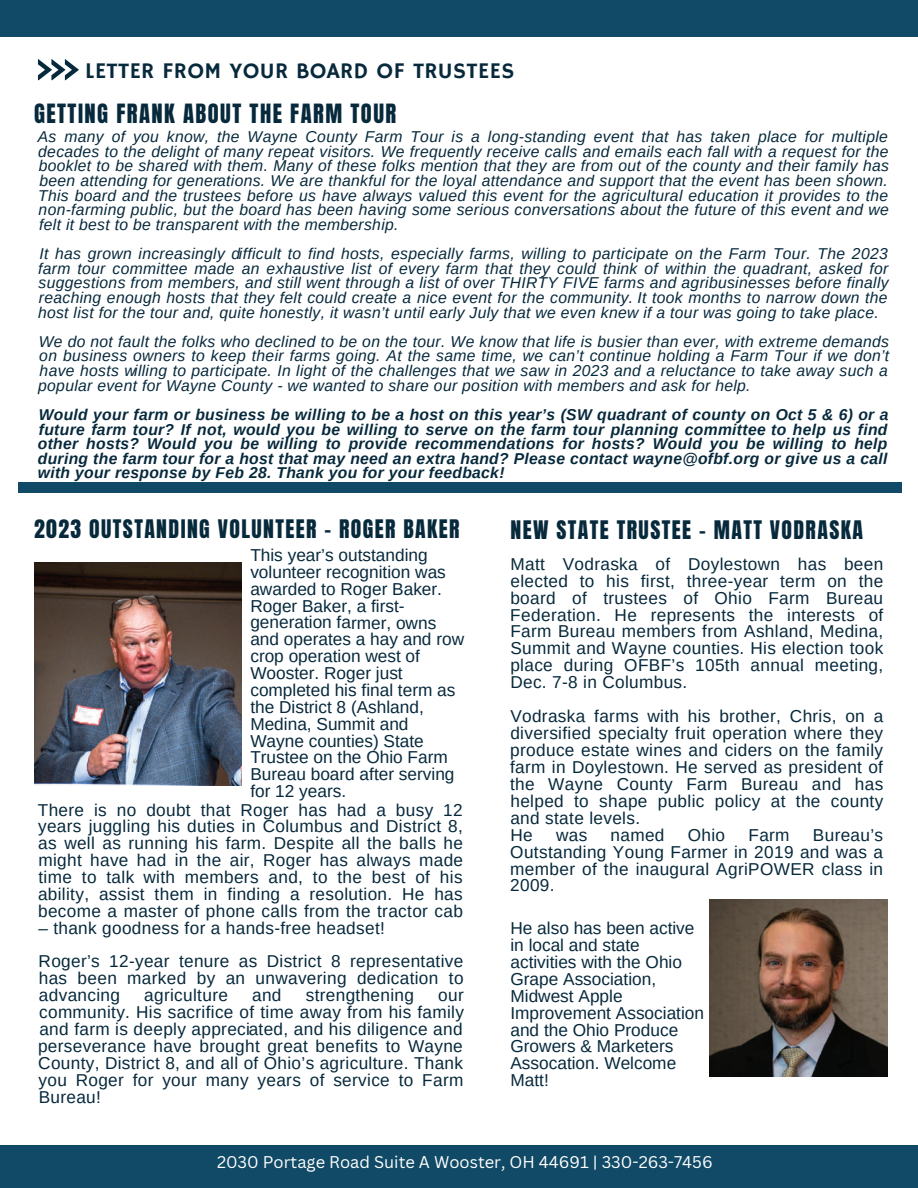
<style>
.page{position:relative;width:918px;height:1188px;background:#fff}
.page>*{position:absolute;margin:0;border:0;box-sizing:border-box;transform-origin:0 0}
.t1{font:22.5px "Anton";letter-spacing:.065em;color:#07293c}
.t2{font:22.35px "Hammersmith One";letter-spacing:.015em;color:#07293c}
.t3{font:21.75px "Anton";letter-spacing:.065em;color:#07293c}
.t4{font:17.25px/17px "Arimo";letter-spacing:.02em;color:#07293c;text-align:justify}
.t5{font:17.25px/16.8px "Arimo";color:#07293c}
.t6{font:16.5px "Canva Sans";color:#fff}
.t7{font:italic 15.75px/14.7px "Arimo";letter-spacing:.02em;color:#07293c;text-align:justify}
.t8{font:italic 700 15.75px/14.5px "Arimo";letter-spacing:.02em;color:#07293c;text-align:justify}
</style>
<div class="page">
<svg style="left:38px;top:59px;width:41px;height:21px"></svg>
<div style="left:0;top:0;width:918px;height:37px;background:#104a66"></div>
<div style="left:0;top:1145px;width:918px;height:43px;background:#104a66"></div>
<div style="left:19px;top:482px;width:883px;height:11px;background:#104a66"></div>
<img style="left:34px;top:562px;width:207px;height:224px">
<img style="left:710px;top:900px;width:178px;height:176px">
<h2 class="t2" style="left:85px;top:58px;width:431px">LETTER FROM YOUR BOARD OF TRUSTEES</h2>
<h1 class="t1" style="left:34px;top:102px;width:364px">GETTING FRANK ABOUT THE FARM TOUR</h1>
<p class="t7" style="left:38px;top:129px;width:853px">As many of you know, the Wayne County Farm Tour is a long-standing event that has taken place for multiple decades to the delight of many repeat visitors. We frequently receive calls and emails each fall with a request for the booklet to be shared with them. Many of these folks mention that they are from out of the county and their family has been attending for generations. We are thankful for the loyal attendance and support that the event has been shown.<br>This board and the trustees before us have always valued this event for the agricultural education it provides to the non-farming public, but the board has been having some serious conversations about the future of this event and we felt it best to be transparent with the membership.</p>
<p class="t7" style="left:38px;top:246px;width:852px">It has grown increasingly difficult to find hosts, especially farms, willing to participate on the Farm Tour. The 2023 farm tour committee made an exhaustive list of every farm that they could think of within the quadrant, asked for suggestions from members, and still went through a list of over THIRTY FIVE farms and agribusinesses before finally reaching enough hosts that they felt could create a nice event for the community. It took months to narrow down the host list for the tour and, quite honestly, it wasn’t until early July that we even knew if a tour was going to take place.</p>
<p class="t7" style="left:38px;top:334px;width:853px">We do not fault the folks who declined to be on the tour. We know that life is busier than ever, with extreme demands on business owners to keep their farms going. At the same time, we can’t continue holding a Farm Tour if we don’t have hosts willing to participate. In light of the challenges that we saw in 2023 and a reluctance to take away such a popular event for Wayne County - we wanted to share our position with members and ask for help.</p>
<p class="t8" style="left:38px;top:407px;width:852px">Would your farm or business be willing to be a host on this year’s (SW quadrant of county on Oct 5 &amp; 6) or a future farm tour? If not, would you be willing to serve on the farm tour planning committee to help us find other hosts? Would you be willing to provide recommendations for hosts? Would you be willing to help during the farm tour for a host that may need an extra hand? Please contact wayne@ofbf.org or give us a call with your response by Feb 28. Thank you for your feedback!</p>
<h3 class="t3" style="left:34px;top:518px;width:427px">2023 OUTSTANDING VOLUNTEER - ROGER BAKER</h3>
<h3 class="t3" style="left:510px;top:518px;width:354px">NEW STATE TRUSTEE - MATT VODRASKA</h3>
<p class="t5" style="left:250px;top:547px;width:215px">This year’s outstanding volunteer recognition was awarded to Roger Baker.<br>Roger Baker, a first&shy;generation farmer, owns and operates a hay and row crop operation west of<br>Wooster. Roger just completed his final term as the District 8 (Ashland,<br>Medina, Summit and<br>Wayne counties) State<br>Trustee on the Ohio Farm<br>Bureau board after serving for 12 years.</p>
<p class="t4" style="left:510px;top:555px;width:375px">Matt Vodraska of Doylestown has been elected to his first, three-year term on the board of trustees of Ohio Farm Bureau Federation. He represents the interests of Farm Bureau members from Ashland, Medina, Summit and Wayne counties. His election took place during OFBF’s 105th annual meeting, Dec. 7-8 in Columbus.</p>
<p class="t4" style="left:510px;top:708px;width:375px;text-align:left">Vodraska farms with his brother, Chris, on a diversified specialty fruit operation where they produce estate wines and ciders on the family farm in Doylestown. He served as president of the Wayne County Farm Bureau and has helped to shape public policy at the county and state levels.<br>He</p>
<p class="t4" style="left:38px;top:801px;width:427px">There is no doubt that Roger has had a busy 12 years juggling his duties in Columbus and District 8, as well as running his farm. Despite all the balls he might have had in the air, Roger has always made time to talk with members and, to the best of his ability, assist them in finding a resolution. He has become a master of phone calls from the tractor cab</p>
<p class="t4" style="left:38px;top:911px;width:427px;line-height:33.8px">– thank goodness for a hands-free headset!<br>Roger’s 12-year tenure as District 8 representative</p>
<p class="t4" style="left:39px;top:970px;width:426px">has been marked by an unwavering dedication to advancing</p>
<p class="t4" style="left:556px;top:826px;width:33px">was</p>
<p class="t4" style="left:611px;top:826px;width:55px">named</p>
<p class="t4" style="left:688px;top:826px;width:39px">Ohio</p>
<p class="t4" style="left:748px;top:826px;width:43px">Farm</p>
<p class="t4" style="left:510px;top:826px;width:374px;text-indent:303px">Bureau’s Outstanding Young Farmer in 2019 and was a member of the inaugural AgriPOWER class in 2009.</p>
<p class="t5" style="left:510px;top:920px;width:195px">He also has been active in local and state activities with the Ohio<br>Grape Association,<br>Midwest Apple<br>Improvement Association and the Ohio Produce<br>Growers &amp; Marketers<br>Assocation. Welcome<br>Matt!</p>
<p class="t4" style="left:144px;top:987px;width:85px">agriculture</p>
<p class="t4" style="left:252px;top:987px;width:31px">and</p>
<p class="t4" style="left:306px;top:987px;width:110px">strengthening</p>
<p class="t4" style="left:38px;top:987px;width:427px;text-indent:400px">our community. His sacrifice of time away from his family and farm is deeply appreciated, and his diligence and perseverance have brought great benefits to Wayne County, District 8, and all of Ohio’s agriculture. Thank you Roger for your many years of service to Farm Bureau!</p>
<p class="t6" style="left:217px;top:1152px;width:497px">2030 Portage Road Suite A Wooster, OH 44691 | 330-263-7456</p>
</div>
